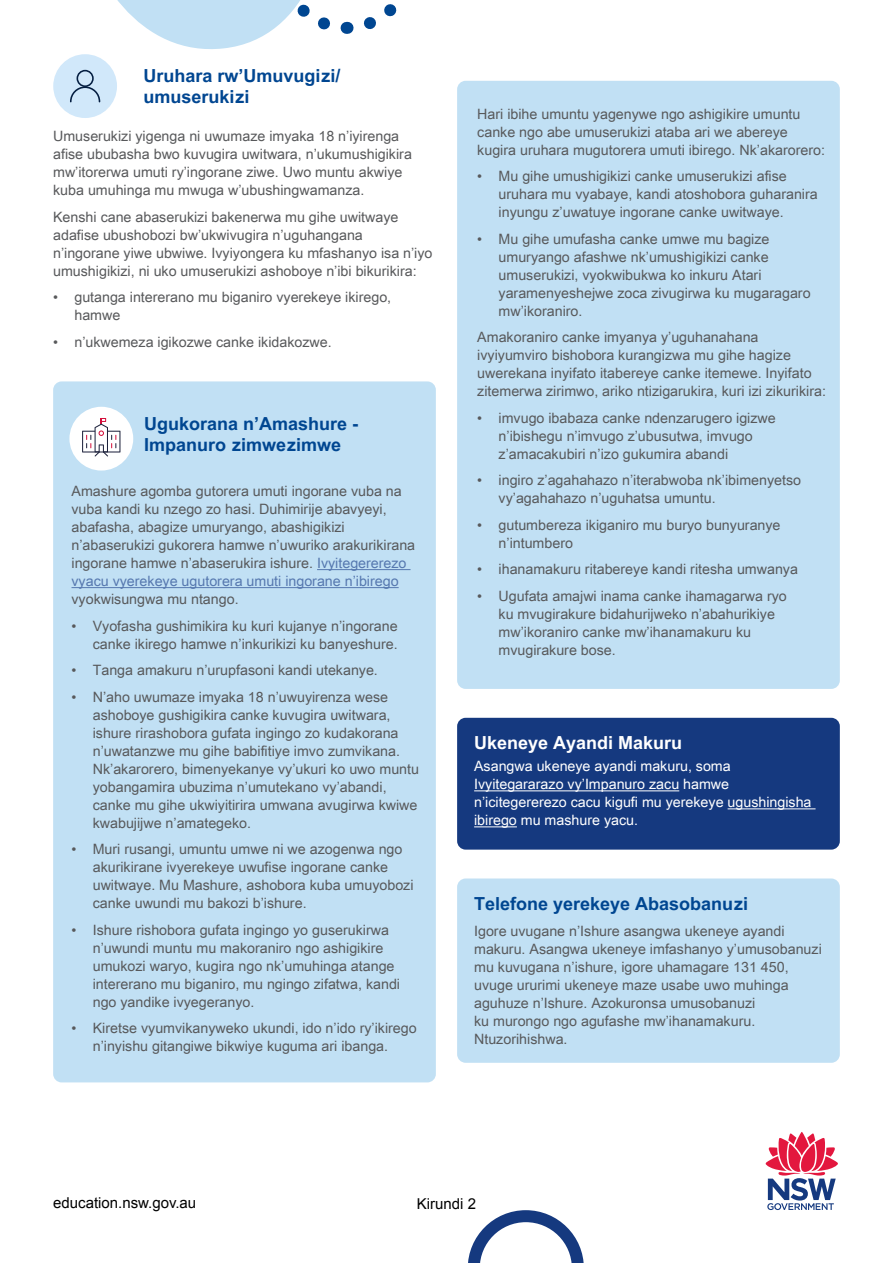
<style>
.page{position:relative;width:893px;height:1263px;background:#fff}
.page>*{position:absolute;margin:0;border:0;box-sizing:border-box;transform-origin:0 0}
.H3_Colour{font:700 18px/21px "Arial Unicode MS";color:#004691}
.H3_White{font:700 18px "Arial Unicode MS";color:#fff}
.t1{font:15px "Arial";color:#000}
.Body_txt{font:14.25px/18px "Arial Unicode MS";color:#58595b}
.Body_txt_white{font:14.25px/18px "Arial Unicode MS";color:#fff}
.s1{color:#5678af}
</style>
<div class="page">
<div style="left:53px;top:381px;width:383px;height:701px;background:#c1e0f4;border-radius:9px"></div>
<svg style="left:765px;top:1132px;width:73px;height:78px"></svg>
<div style="left:457px;top:81px;width:383px;height:608px;background:#c1e0f4;border-radius:9px"></div>
<div style="left:53px;top:54px;width:64px;height:64px;background:#d1e8fa;border-radius:50%"></div>
<svg style="left:53px;top:0;width:344px;height:102px"></svg>
<hr style="left:317px;top:569px;width:94px;height:1px;background:#5678af">
<hr style="left:72px;top:587px;width:327px;height:1px;background:#5678af">
<div style="left:457px;top:718px;width:383px;height:132px;background:#15397f;border-radius:9px"></div>
<hr style="left:474px;top:790px;width:205px;height:1px;background:#fff">
<hr style="left:728px;top:808px;width:87px;height:1px;background:#fff">
<hr style="left:474px;top:826px;width:43px;height:1px;background:#fff">
<div style="left:457px;top:878px;width:383px;height:185px;background:#c1e0f4;border-radius:9px"></div>
<svg style="left:468px;top:1210px;width:116px;height:53px"></svg>
<div style="left:69px;top:407px;width:64px;height:63px;background:#fff;border-radius:50%"></div>
<svg style="left:82px;top:418px;width:38px;height:38px"></svg>
<h3 class="H3_Colour" style="left:144px;top:66px;width:198px">Uruhara rw’Umuvugizi/ umuserukizi</h3>
<p class="Body_txt" style="left:53px;top:127px;width:360px">Umuserukizi yigenga ni uwumaze imyaka 18 n’iyirenga afise ububasha bwo kuvugira uwitwara, n’ukumushigikira mw’itorerwa umuti ry’ingorane ziwe. Uwo muntu akwiye kuba umuhinga mu mwuga w’ubushingwamanza.</p>
<p class="Body_txt" style="left:53px;top:207px;width:381px">Kenshi cane abaserukizi bakenerwa mu gihe uwitwaye adafise ubushobozi bw’ukwivugira n’uguhangana n’ingorane yiwe ubwiwe. Ivyiyongera ku mfashanyo isa n’iyo umushigikizi, ni uko umuserukizi ashoboye n’ibi bikurikira:</p>
<p class="Body_txt" style="left:74px;top:288px;width:318px;text-indent:-21px">• gutanga intererano mu biganiro vyerekeye ikirego, hamwe</p>
<p class="Body_txt" style="left:53px;top:332px;width:280px">• n’ukwemeza igikozwe canke ikidakozwe.</p>
<h3 class="H3_Colour" style="left:144px;top:413px;width:216px">Ugukorana n’Amashure -<br>Impanuro zimwezimwe</h3>
<p class="Body_txt" style="left:72px;top:482px;width:345px">Amashure agomba gutorera umuti ingorane vuba na vuba kandi ku nzego zo hasi. Duhimirije abavyeyi, abafasha, abagize umuryango, abashigikizi n’abaserukizi gukorera hamwe n’uwuriko arakurikirana ingorane hamwe n’abaserukira ishure. <span class="s1">Ivyitegererezo vyacu vyerekeye ugutorera umuti ingorane n’ibirego </span>vyokwisungwa mu ntango.</p>
<p class="Body_txt" style="left:72px;top:616px;width:328px;text-align:right">• Vyofasha gushimikira ku kuri kujanye n’ingorane canke ikirego hamwe n’inkurikizi ku banyeshure.</p>
<p class="Body_txt" style="left:72px;top:661px;width:308px">• Tanga amakuru n’urupfasoni kandi utekanye.</p>
<p class="Body_txt" style="left:93px;top:687px;width:328px;text-indent:-21px">• N’aho uwumaze imyaka 18 n’uwuyirenza wese ashoboye gushigikira canke kuvugira uwitwara, ishure rirashobora gufata ingingo zo kudakorana n’uwatanzwe mu gihe babifitiye imvo zumvikana.<br>Nk’akarorero, bimenyekanye vy’ukuri ko uwo muntu yobangamira ubuzima n’umutekano vy’abandi, canke mu gihe ukwiyitirira umwana avugirwa kwiwe kwabujijwe n’amategeko.</p>
<p class="Body_txt" style="left:93px;top:840px;width:322px;text-indent:-21px">• Muri rusangi, umuntu umwe ni we azogenwa ngo akurikirane ivyerekeye uwufise ingorane canke uwitwaye. Mu Mashure, ashobora kuba umuyobozi canke uwundi mu bakozi b’ishure.</p>
<p class="Body_txt" style="left:93px;top:920px;width:309px;text-indent:-21px">• Ishure rishobora gufata ingingo yo guserukirwa n’uwundi muntu mu makoraniro ngo ashigikire umukozi waryo, kugira ngo nk’umuhinga atange intererano mu biganiro, mu ngingo zifatwa, kandi ngo yandike ivyegeranyo.</p>
<p class="Body_txt" style="left:72px;top:1019px;width:347px;text-align:center">• Kiretse vyumvikanyweko ukundi, ido n’ido ry’ikirego n’inyishu gitangiwe bikwiye kuguma ari ibanga.</p>
<p class="Body_txt" style="left:477px;top:104px;width:349px">Hari ibihe umuntu yagenywe ngo ashigikire umuntu canke ngo abe umuserukizi ataba ari we abereye kugira uruhara mugutorera umuti ibirego. Nk’akarorero:</p>
<p class="Body_txt" style="left:499px;top:167px;width:321px;text-indent:-21px">• Mu gihe umushigikizi canke umuserukizi afise uruhara mu vyabaye, kandi atoshobora guharanira inyungu z’uwatuye ingorane canke uwitwaye.</p>
<p class="Body_txt" style="left:499px;top:229px;width:314px;text-indent:-21px">• Mu gihe umufasha canke umwe mu bagize umuryango afashwe nk’umushigikizi canke umuserukizi, vyokwibukwa ko inkuru Atari yaramenyeshejwe zoca zivugirwa ku mugaragaro mw’ikoraniro.</p>
<p class="Body_txt" style="left:477px;top:328px;width:350px">Amakoraniro canke imyanya y’uguhanahana ivyiyumviro bishobora kurangizwa mu gihe hagize uwerekana inyifato itabereye canke itemewe. Inyifato zitemerwa zirimwo, ariko ntizigarukira, kuri izi zikurikira:</p>
<p class="Body_txt" style="left:499px;top:408px;width:279px;text-indent:-21px">• imvugo ibabaza canke ndenzarugero igizwe n’ibishegu n’imvugo z’ubusutwa, imvugo z’amacakubiri n’izo gukumira abandi</p>
<p class="Body_txt" style="left:499px;top:471px;width:304px;text-indent:-21px">• ingiro z’agahahazo n’iterabwoba nk’ibimenyetso vy’agahahazo n’uguhatsa umuntu.</p>
<p class="Body_txt" style="left:499px;top:515px;width:283px;text-indent:-21px">• gutumbereza ikiganiro mu buryo bunyuranye n’intumbero</p>
<p class="Body_txt" style="left:477px;top:560px;width:322px">• ihanamakuru ritabereye kandi ritesha umwanya</p>
<p class="Body_txt" style="left:499px;top:586px;width:290px;text-indent:-21px">• Ugufata amajwi inama canke ihamagarwa ryo ku mvugirakure bidahurijweko n’abahurikiye mw’ikoraniro canke mw’ihanamakuru ku mvugirakure bose.</p>
<h3 class="H3_White" style="left:474px;top:730px;width:210px">Ukeneye Ayandi Makuru</h3>
<p class="Body_txt_white" style="left:474px;top:757px;width:339px">Asangwa ukeneye ayandi makuru, soma Ivyitegararazo vy’Impanuro zacu hamwe n’icitegererezo cacu kigufi mu yerekeye ugushingisha ibirego mu mashure yacu.</p>
<h3 class="H3_Colour" style="left:474px;top:893px;width:276px">Telefone yerekeye Abasobanuzi</h3>
<p class="Body_txt" style="left:474px;top:922px;width:349px">Igore uvugane n’Ishure asangwa ukeneye ayandi makuru. Asangwa ukeneye imfashanyo y’umusobanuzi mu kuvugana n’ishure, igore uhamagare 131 450, uvuge ururimi ukeneye maze usabe uwo muhinga aguhuze n’Ishure. Azokuronsa umusobanuzi<br>ku murongo ngo agufashe mw’ihanamakuru.<br>Ntuzorihishwa.</p>
<p class="t1" style="left:53px;top:1193px;width:145px">education.nsw.gov.au</p>
<p class="t1" style="left:417px;top:1194px;width:61px">Kirundi 2</p>
</div>
